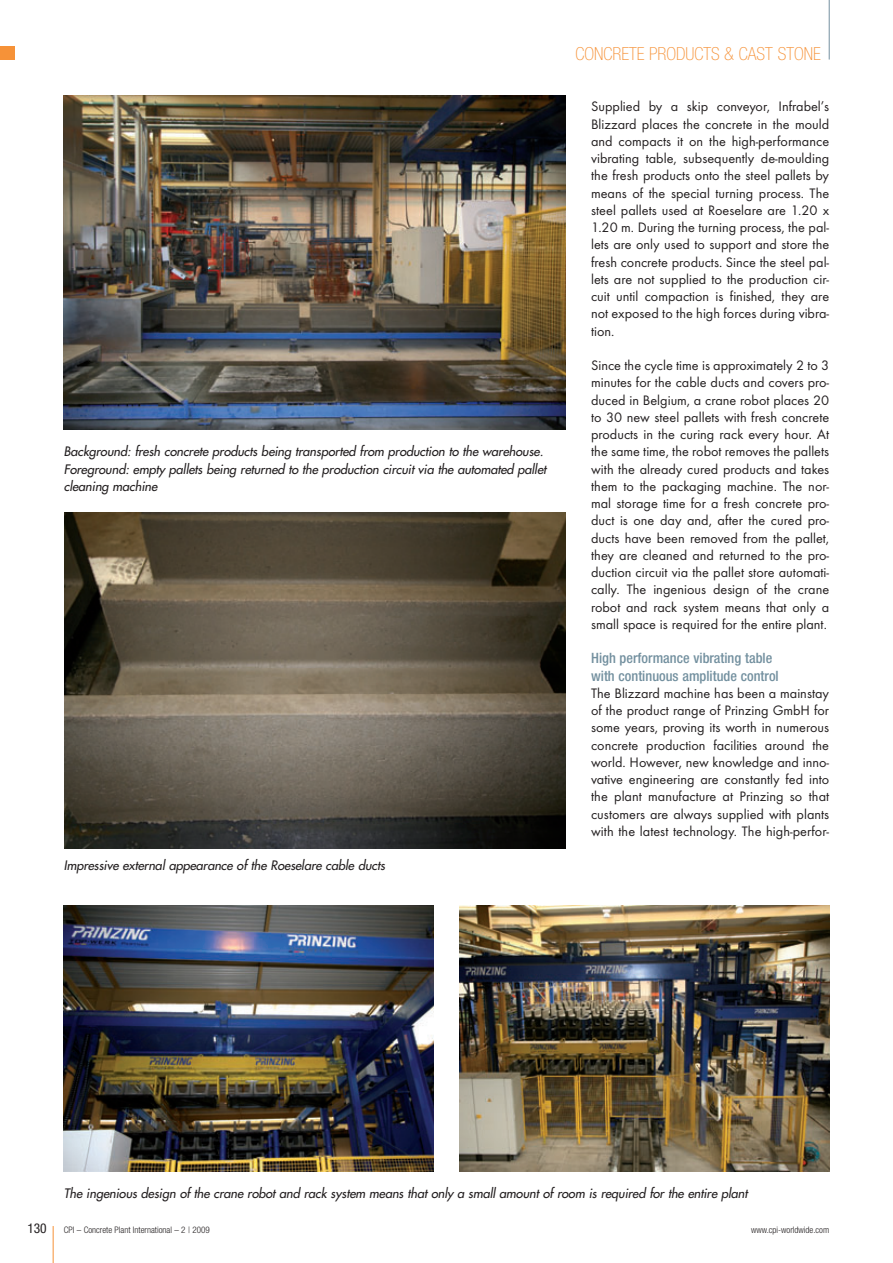
<style>
.page{position:relative;width:893px;height:1263px;background:#fff}
.page>*{position:absolute;margin:0;border:0;box-sizing:border-box;transform-origin:0 0}
.t1{font:100 condensed 18px "Helvetica Neue";color:#f69238}
.t2{font:14.25px/17.2px "Futura T";color:#231f20;text-align:justify}
.t3{font:500 condensed 14.25px/17.2px "Helvetica Neue";color:#73909f}
.t4{font:condensed 13.5px "Helvetica Neue";color:#231f20}
.t5{font:italic 12.75px/17.2px "Futura";letter-spacing:-.005em;color:#231f20}
.t6{font:300 condensed 9px "Helvetica Neue";color:#231f20}
</style>
<div class="page">
<hr style="left:53px;top:1226px;width:1px;height:37px;background:#f69238">
<hr style="left:829px;top:0;width:1px;height:60px;background:#73909f">
<div style="left:0;top:46px;width:15px;height:14px;background:#f69238"></div>
<img style="left:64px;top:95px;width:502px;height:335px">
<img style="left:65px;top:513px;width:501px;height:335px">
<img style="left:64px;top:906px;width:370px;height:265px">
<img style="left:459px;top:906px;width:370px;height:265px">
<p class="t5" style="left:64px;top:444px;width:486px">Background: fresh concrete products being transported from production to the warehouse.<br>Foreground: empty pallets being returned to the production circuit via the automated pallet cleaning machine</p>
<p class="t5" style="left:64px;top:858px;width:325px">Impressive external appearance of the Roeselare cable ducts</p>
<p class="t1" style="left:575px;top:47px;width:247px">CONCRETE PRODUCTS &amp; CAST STONE</p>
<p class="t2" style="left:591px;top:99px;width:240px">Supplied by a skip conveyor, Infrabel’s Blizzard places the concrete in the mould and compacts it on the high-performance vibrating table, subsequently de-moulding the fresh products onto the steel pallets by means of the special turning process. The steel pallets used at Roeselare are 1.20 x 1.20 m. During the turning process, the pal&shy;lets are only used to support and store the fresh concrete products. Since the steel pal&shy;lets are not supplied to the production cir&shy;cuit until compaction is finished, they are not exposed to the high forces during vibra&shy;tion.</p>
<p class="t2" style="left:591px;top:358px;width:240px">Since the cycle time is approximately 2 to 3 minutes for the cable ducts and covers pro&shy;duced in Belgium, a crane robot places 20 to 30 new steel pallets with fresh concrete products in the curing rack every hour. At the same time, the robot removes the pallets with the already cured products and takes them to the packaging machine. The nor&shy;mal storage time for a fresh concrete pro&shy;duct is one day and, after the cured pro&shy;ducts have been removed from the pallet, they are cleaned and returned to the pro&shy;duction circuit via the pallet store automati&shy;cally. The ingenious design of the crane robot and rack system means that only a small space is required for the entire plant.</p>
<p class="t3" style="left:591px;top:651px;width:189px">High performance vibrating table with continuous amplitude control</p>
<p class="t2" style="left:591px;top:686px;width:240px">The Blizzard machine has been a mainstay of the product range of Prinzing GmbH for some years, proving its worth in numerous concrete production facilities around the world. However, new knowledge and inno&shy;vative engineering are constantly fed into the plant manufacture at Prinzing so that customers are always supplied with plants with the latest technology. The high-perfor-</p>
<p class="t5" style="left:64px;top:1186px;width:688px">The ingenious design of the crane robot and rack system means that only a small amount of room is required for the entire plant</p>
<p class="t4" style="left:27px;top:1223px;width:21px">130</p>
<p class="t6" style="left:64px;top:1226px;width:147px">CPI – Concrete Plant International – 2 | 2009</p>
<p class="t6" style="left:751px;top:1226px;width:80px">www.cpi-worldwide.com</p>
</div>
